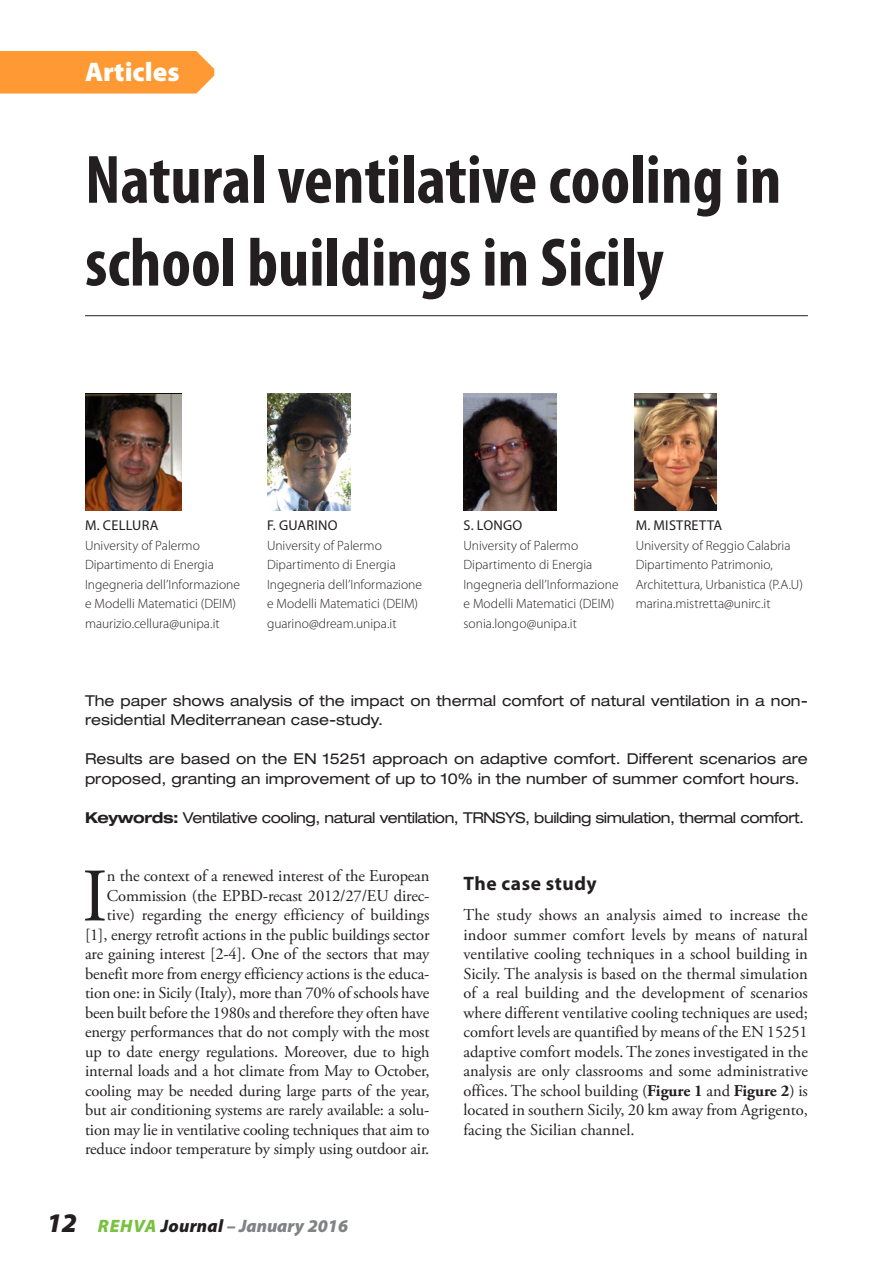
<style>
.page{position:relative;width:893px;height:1263px;background:#fff}
.page>*{position:absolute;margin:0;border:0;box-sizing:border-box;transform-origin:0 0}
.Normal_Ang{font:75.3px "Adobe Garamond Pro";color:#231f20}
.Heading_1{font:700 condensed 69px/82.8px "Myriad Pro";color:#231f20}
.t1{font:900 27px "Myriad Pro";color:#fff}
.Heading_2{font:700 19.5px "Myriad Pro";letter-spacing:.025em;color:#231f20}
.zPage_Number{font:italic 900 18px "Myriad Pro";letter-spacing:.015em;color:#808285}
.Normal_Ang-2{font:16.5px/19.5px "Adobe Garamond Pro";letter-spacing:-.01em;color:#231f20;text-align:right}
.Heading_4{font:expanded 15px/19.5px "Helvetica Neue LT Std";color:#231f20}
.Heading_4_keywords{font:expanded 15px "Helvetica Neue LT Std";letter-spacing:-.03em;color:#231f20}
.Heading_6{font:14.25px "Myriad Pro";letter-spacing:.02em;color:#231f20}
.Heading_5{font:300 13.5px/19.5px "Myriad Pro";color:#231f20}
.s1{font-weight:700}
.s2{font-size:27px;color:#231f20}
.s3{color:#79c142}
.s4{color:#231f20}
</style>
<div class="page">
<hr style="left:85px;top:315px;width:723px;height:1px;background:#231f20">
<img style="left:85px;top:394px;width:97px;height:117px">
<img style="left:268px;top:394px;width:83px;height:117px">
<img style="left:463px;top:394px;width:93px;height:117px">
<img style="left:634px;top:394px;width:82px;height:117px">
<div style="left:0;top:51px;width:214px;height:43px;background:#f93"></div>
<h3 class="t1" style="left:85px;top:54px;width:96px">Articles</h3>
<p class="Heading_1" style="left:85px;top:137px;width:698px">Natural ventilative cooling in school buildings in Sicily</p>
<p class="Heading_6" style="left:85px;top:517px;width:75px">M. CELLURA</p>
<p class="Heading_5" style="left:85px;top:535px;width:157px">University of Palermo<br>Dipartimento di Energia<br>Ingegneria dell’Informazione e Modelli Matematici (DEIM) maurizio.cellura@unipa.it</p>
<p class="Heading_6" style="left:267px;top:517px;width:72px">F. GUARINO</p>
<p class="Heading_5" style="left:267px;top:535px;width:116px">University of Palermo</p>
<p class="Heading_5" style="left:267px;top:555px;width:157px">Dipartimento di Energia<br>Ingegneria dell’Informazione e Modelli Matematici (DEIM)</p>
<p class="Heading_5" style="left:267px;top:613px;width:131px">guarino@dream.unipa.it</p>
<p class="Heading_6" style="left:464px;top:517px;width:60px">S. LONGO</p>
<p class="Heading_5" style="left:463px;top:535px;width:116px">University of Palermo</p>
<p class="Heading_5" style="left:463px;top:555px;width:157px">Dipartimento di Energia<br>Ingegneria dell’Informazione e Modelli Matematici (DEIM)</p>
<p class="Heading_5" style="left:463px;top:613px;width:115px">sonia.longo@unipa.it</p>
<p class="Heading_6" style="left:636px;top:517px;width:88px">M. MISTRETTA</p>
<p class="Heading_5" style="left:636px;top:535px;width:169px">University of Reggio Calabria<br>Dipartimento Patrimonio,<br>Architettura, Urbanistica (P.A.U) marina.mistretta@unirc.it</p>
<p class="Heading_4" style="left:85px;top:690px;width:724px">The paper shows analysis of the impact on thermal comfort of natural ventilation in a non&shy;residential Mediterranean case-study.</p>
<p class="Heading_4" style="left:85px;top:749px;width:724px">Results are based on the EN 15251 approach on adaptive comfort. Different scenarios are proposed, granting an improvement of up to 10% in the number of summer comfort hours.</p>
<p class="Heading_4_keywords" style="left:85px;top:808px;width:721px"><span class="s1">Keywords:</span> Ventilative cooling, natural ventilation, TRNSYS, building simulation, thermal comfort.</p>
<p class="Normal_Ang-2" style="left:85px;top:867px;width:346px">n the context of a renewed interest of the European Commission (the EPBD-recast 2012/27/EU direc&shy;tive) regarding the energy efficiency of buildings [1], energy retrofit actions in the public buildings sector are gaining interest [2-4]. One of the sectors that may benefit more from energy efficiency actions is the educa&shy;tion one: in Sicily (Italy), more than 70% of schools have been built before the 1980s and therefore they often have energy performances that do not comply with the most up to date energy regulations. Moreover, due to high internal loads and a hot climate from May to October, cooling may be needed during large parts of the year, but air conditioning systems are rarely available: a solu&shy;tion may lie in ventilative cooling techniques that aim to reduce indoor temperature by simply using outdoor air.</p>
<p class="Normal_Ang" style="left:82px;top:851px;width:27px">I</p>
<p class="zPage_Number" style="left:47px;top:1214px;width:303px"><span class="s2">12</span> <span class="s3">REHVA</span> <span class="s4">Journal</span> – January 2016</p>
<p class="Heading_2" style="left:463px;top:871px;width:135px">The case study</p>
<p class="Normal_Ang-2" style="left:463px;top:906px;width:346px;text-align:justify">The study shows an analysis aimed to increase the indoor summer comfort levels by means of natural ventilative cooling techniques in a school building in Sicily. The analysis is based on the thermal simulation of a real building and the development of scenarios where different ventilative cooling techniques are used; comfort levels are quantified by means of the EN 15251 adaptive comfort models. The zones investigated in the analysis are only classrooms and some administrative offices. The school building (<span class="s1">Figure 1</span> and <span class="s1">Figure 2</span>) is located in southern Sicily, 20 km away from Agrigento, facing the Sicilian channel.</p>
</div>
